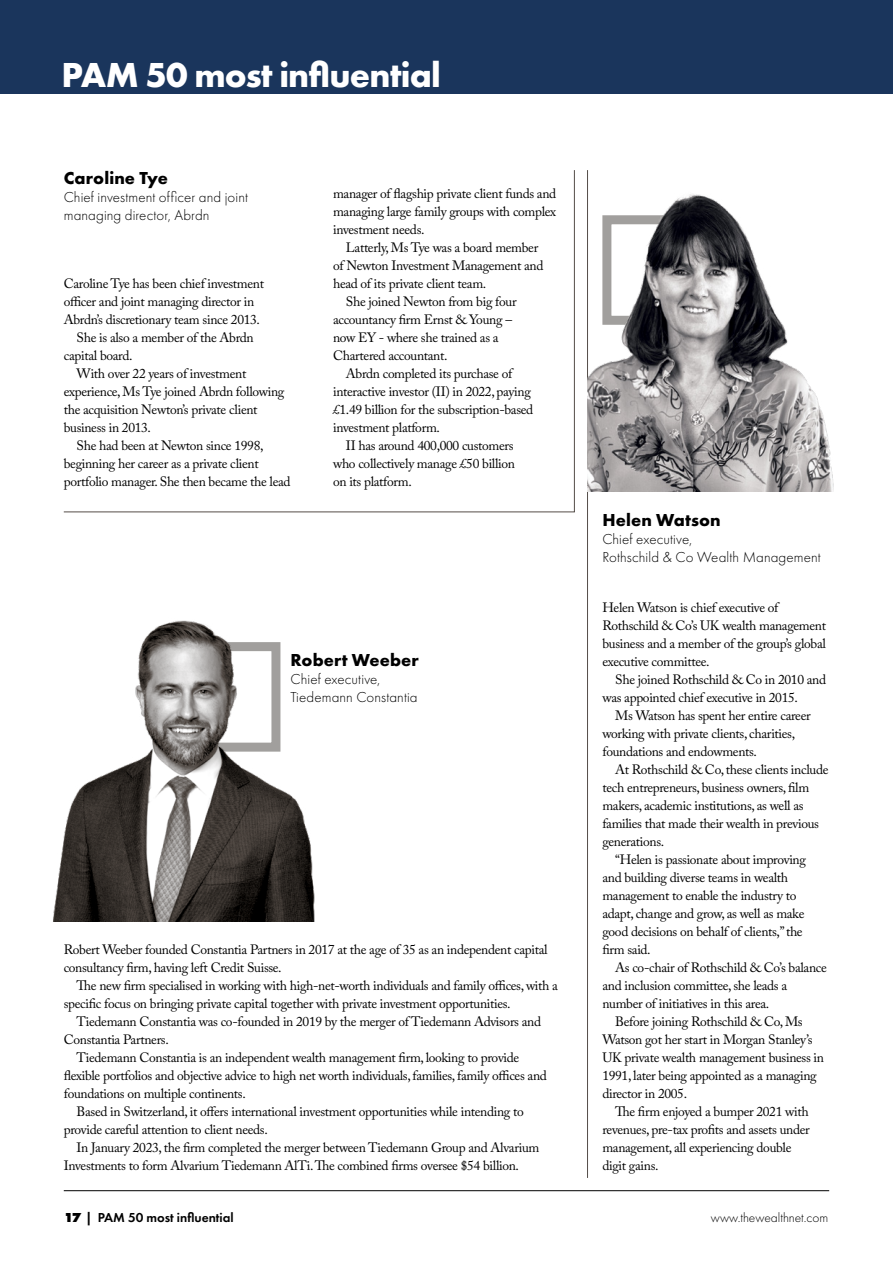
<style>
.page{position:relative;width:893px;height:1263px;background:#fff}
.page>*{position:absolute;margin:0;border:0;box-sizing:border-box;transform-origin:0 0}
.t1{font:700 36px "Futura PT";letter-spacing:-.02em;color:#fff}
.t2{font:700 18px "Futura PT";letter-spacing:.005em;color:#000}
.t3{font:300 15px/18px "Futura PT";letter-spacing:.005em;color:#000}
.t4{font:13.5px/18px "Adobe Caslon Pro";letter-spacing:-.025em;color:#000}
.t5{font:600 13.5px "Futura PT";color:#000}
.t6{font:300 13.5px "Futura PT";color:#000}
.s1{font-weight:800}
</style>
<div class="page">
<div style="left:0;top:0;width:893px;height:94px;background:#1a355c"></div>
<hr style="left:64px;top:1190px;width:765px;height:1px;background:#000">
<svg style="left:63px;top:170px;width:512px;height:342px"></svg>
<img style="left:53px;top:620px;width:262px;height:302px">
<hr style="left:587px;top:170px;width:1px;height:1008px;background:#544d48">
<img style="left:588px;top:194px;width:246px;height:298px">
<h1 class="t1" style="left:62px;top:52px;width:381px">PAM 50 most influential</h1>
<h2 class="t2" style="left:64px;top:166px;width:106px">Caroline Tye</h2>
<p class="t3" style="left:64px;top:188px;width:186px">Chief investment officer and joint managing director, Abrdn</p>
<p class="t4" style="left:64px;top:274px;width:202px">Caroline Tye has been chief investment</p>
<p class="t4" style="left:64px;top:292px;width:192px">officer and joint managing director in</p>
<p class="t4" style="left:64px;top:310px;width:198px">Abrdn’s discretionary team since 2013.</p>
<p class="t4" style="left:77px;top:328px;width:179px">She is also a member of the Abrdn</p>
<p class="t4" style="left:64px;top:346px;width:70px">capital board.</p>
<p class="t4" style="left:77px;top:364px;width:171px">With over 22 years of investment</p>
<p class="t4" style="left:64px;top:382px;width:222px">experience, Ms Tye joined Abrdn following</p>
<p class="t4" style="left:64px;top:400px;width:195px">the acquisition Newton’s private client</p>
<p class="t4" style="left:64px;top:418px;width:89px">business in 2013.</p>
<p class="t4" style="left:77px;top:436px;width:188px">She had been at Newton since 1998,</p>
<p class="t4" style="left:64px;top:454px;width:196px">beginning her career as a private client</p>
<p class="t4" style="left:64px;top:472px;width:228px">portfolio manager. She then became the lead</p>
<p class="t4" style="left:333px;top:184px;width:225px;text-align:justify">manager of flagship private client funds and managing large family groups with complex investment needs.</p>
<p class="t4" style="left:346px;top:238px;width:194px">Latterly, Ms Tye was a board member</p>
<p class="t4" style="left:333px;top:256px;width:212px">of Newton Investment Management and</p>
<p class="t4" style="left:333px;top:274px;width:155px">head of its private client team.</p>
<p class="t4" style="left:346px;top:292px;width:172px">She joined Newton from big four</p>
<p class="t4" style="left:333px;top:310px;width:180px">accountancy firm Ernst &amp; Young –</p>
<p class="t4" style="left:333px;top:328px;width:167px">now EY - where she trained as a</p>
<p class="t4" style="left:333px;top:346px;width:116px">Chartered accountant.</p>
<p class="t4" style="left:346px;top:364px;width:168px">Abrdn completed its purchase of</p>
<p class="t4" style="left:333px;top:382px;width:199px">interactive investor (II) in 2022, paying</p>
<p class="t4" style="left:333px;top:400px;width:202px">£1.49 billion for the subscription-based</p>
<p class="t4" style="left:333px;top:418px;width:108px">investment platform.</p>
<p class="t4" style="left:346px;top:436px;width:169px">II has around 400,000 customers</p>
<p class="t4" style="left:333px;top:454px;width:183px">who collectively manage £50 billion</p>
<p class="t4" style="left:333px;top:472px;width:80px">on its platform.</p>
<h2 class="t2" style="left:291px;top:649px;width:130px">Robert Weeber</h2>
<p class="t3" style="left:291px;top:670px;width:129px">Chief executive,<br>Tiedemann Constantia</p>
<p class="t4" style="left:64px;top:940px;width:485px">Robert Weeber founded Constantia Partners in 2017 at the age of 35 as an independent capital consultancy firm, having left Credit Suisse.</p>
<p class="t4" style="left:64px;top:976px;width:496px;text-indent:13px">The new firm specialised in working with high-net-worth individuals and family offices, with a specific focus on bringing private capital together with private investment opportunities.</p>
<p class="t4" style="left:77px;top:1012px;width:466px">Tiedemann Constantia was co-founded in 2019 by the merger of Tiedemann Advisors and</p>
<p class="t4" style="left:64px;top:1030px;width:107px">Constantia Partners.</p>
<p class="t4" style="left:77px;top:1048px;width:444px">Tiedemann Constantia is an independent wealth management firm, looking to provide</p>
<p class="t4" style="left:64px;top:1066px;width:485px">flexible portfolios and objective advice to high net worth individuals, families, family offices and</p>
<p class="t4" style="left:64px;top:1084px;width:184px">foundations on multiple continents.</p>
<p class="t4" style="left:77px;top:1102px;width:449px">Based in Switzerland, it offers international investment opportunities while intending to</p>
<p class="t4" style="left:64px;top:1120px;width:206px">provide careful attention to client needs.</p>
<p class="t4" style="left:77px;top:1138px;width:464px">In January 2023, the firm completed the merger between Tiedemann Group and Alvarium</p>
<p class="t4" style="left:64px;top:1156px;width:457px">Investments to form Alvarium Tiedemann AlTi. The combined firms oversee $54 billion.</p>
<h2 class="t2" style="left:602px;top:508px;width:120px">Helen Watson</h2>
<p class="t3" style="left:602px;top:530px;width:220px">Chief executive,<br>Rothschild &amp; Co Wealth Management</p>
<p class="t4" style="left:602px;top:598px;width:225px">Helen Watson is chief executive of Rothschild &amp; Co’s UK wealth management business and a member of the group’s global executive committee.</p>
<p class="t4" style="left:602px;top:670px;width:225px;text-indent:13px">She joined Rothschild &amp; Co in 2010 and was appointed chief executive in 2015.</p>
<p class="t4" style="left:602px;top:706px;width:210px;text-indent:13px">Ms Watson has spent her entire career working with private clients, charities, foundations and endowments.</p>
<p class="t4" style="left:615px;top:760px;width:215px">At Rothschild &amp; Co, these clients include</p>
<p class="t4" style="left:602px;top:778px;width:208px">tech entrepreneurs, business owners, film</p>
<p class="t4" style="left:602px;top:796px;width:203px">makers, academic institutions, as well as</p>
<p class="t4" style="left:602px;top:814px;width:218px">families that made their wealth in previous</p>
<p class="t4" style="left:602px;top:832px;width:63px">generations.</p>
<p class="t4" style="left:615px;top:850px;width:192px">“Helen is passionate about improving</p>
<p class="t4" style="left:602px;top:868px;width:187px">and building diverse teams in wealth</p>
<p class="t4" style="left:602px;top:886px;width:196px">management to enable the industry to</p>
<p class="t4" style="left:602px;top:904px;width:203px">adapt, change and grow, as well as make</p>
<p class="t4" style="left:602px;top:922px;width:202px">good decisions on behalf of clients,” the</p>
<p class="t4" style="left:602px;top:940px;width:50px">firm said.</p>
<p class="t4" style="left:615px;top:958px;width:213px">As co-chair of Rothschild &amp; Co’s balance</p>
<p class="t4" style="left:602px;top:976px;width:186px">and inclusion committee, she leads a</p>
<p class="t4" style="left:602px;top:994px;width:168px">number of initiatives in this area.</p>
<p class="t4" style="left:615px;top:1012px;width:189px">Before joining Rothschild &amp; Co, Ms</p>
<p class="t4" style="left:602px;top:1030px;width:212px">Watson got her start in Morgan Stanley’s</p>
<p class="t4" style="left:602px;top:1048px;width:223px">UK private wealth management business in</p>
<p class="t4" style="left:602px;top:1066px;width:216px">1991, later being appointed as a managing</p>
<p class="t4" style="left:602px;top:1084px;width:86px">director in 2005.</p>
<p class="t4" style="left:615px;top:1102px;width:195px">The firm enjoyed a bumper 2021 with</p>
<p class="t4" style="left:602px;top:1120px;width:209px">revenues, pre-tax profits and assets under</p>
<p class="t4" style="left:602px;top:1138px;width:191px">management, all experiencing double</p>
<p class="t4" style="left:602px;top:1156px;width:58px">digit gains.</p>
<p class="t5" style="left:64px;top:1209px;width:171px"><span class="s1">17 |</span> PAM 50 most influential</p>
<p class="t6" style="left:711px;top:1210px;width:119px">www.thewealthnet.com</p>
</div>
